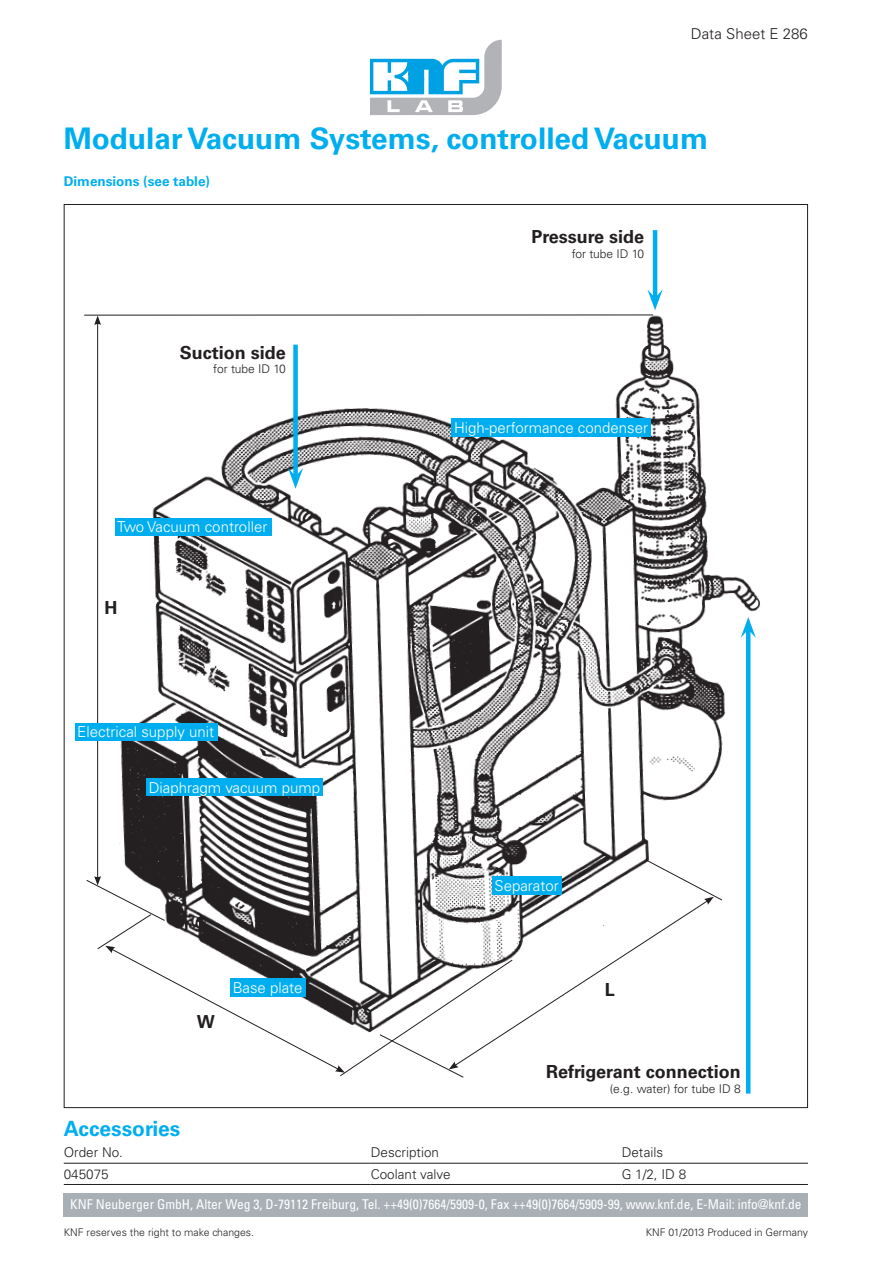
<style>
.page{position:relative;width:893px;height:1263px;background:#fff}
.page>*{position:absolute;margin:0;border:0;box-sizing:border-box;transform-origin:0 0}
.t1{font:700 29.7px "Univers LT Std";color:#00aeef}
.t2{font:700 21px "Univers LT Std";color:#00aeef}
.t3{font:700 18px "Univers LT Std";color:#231f20}
.t4{font:300 15px "Univers LT Std";color:#fff}
.t5{font:300 15px "Univers LT Std";color:#231f20}
.t6{font:condensed 13.5px "Univers LT Std";color:#fff}
.t7{font:300 13.5px "Univers LT Std";color:#231f20}
.t8{font:700 13.5px "Univers LT Std";color:#00aeef}
.t9{font:300 12px "Univers LT Std";color:#231f20}
.t10{font:300 10.5px "Univers LT Std";color:#231f20}
</style>
<div class="page">
<svg style="left:370px;top:40px;width:132px;height:75px"></svg>
<div style="left:64px;top:1194px;width:744px;height:23px;background:#a8b0b6"></div>
<img style="left:88px;top:287px;width:672px;height:779px">
<div style="left:147px;top:778px;width:176px;height:18px;background:#00aeef"></div>
<div style="left:115px;top:518px;width:156px;height:18px;background:#00aeef"></div>
<div style="left:452px;top:419px;width:199px;height:18px;background:#00aeef"></div>
<div style="left:176px;top:346px;width:110px;height:41px;background:#fff"></div>
<div style="left:520px;top:1065px;width:221px;height:35px;background:#fff"></div>
<div style="left:104px;top:601px;width:22px;height:16px;background:#fff"></div>
<div style="left:293px;top:345px;width:5px;height:131px;background:#00aeef"></div>
<svg style="left:288px;top:468px;width:15px;height:21px"></svg>
<hr style="left:653px;top:230px;width:4px;height:68px;background:#00aeef">
<svg style="left:647px;top:289px;width:16px;height:21px"></svg>
<hr style="left:746px;top:630px;width:4px;height:463px;background:#00aeef">
<svg style="left:741px;top:617px;width:15px;height:21px"></svg>
<hr style="left:97px;top:323px;width:1px;height:555px;background:#231f20">
<svg style="left:94px;top:316px;width:7px;height:9px"></svg>
<hr style="left:84px;top:315px;width:569px;height:1px;background:#231f20">
<svg style="left:86px;top:859px;width:637px;height:219px"></svg>
<div style="left:75px;top:723px;width:143px;height:18px;background:#00aeef"></div>
<hr style="left:64px;top:1163px;width:307px;height:1px;background:#231f20">
<hr style="left:371px;top:1163px;width:251px;height:1px;background:#231f20">
<hr style="left:622px;top:1163px;width:186px;height:1px;background:#231f20">
<hr style="left:64px;top:1184px;width:307px;height:1px;background:#231f20">
<hr style="left:371px;top:1184px;width:251px;height:1px;background:#231f20">
<hr style="left:622px;top:1184px;width:186px;height:1px;background:#231f20">
<p class="t5" style="left:691px;top:24px;width:118px">Data Sheet E 286</p>
<h1 class="t1" style="left:64px;top:121px;width:646px">Modular Vacuum Systems, controlled Vacuum</h1>
<p class="t8" style="left:64px;top:174px;width:148px">Dimensions (see table)</p>
<h3 class="t3" style="left:180px;top:342px;width:108px">Suction side</h3>
<p class="t9" style="left:213px;top:362px;width:74px">for tube ID 10</p>
<p class="t4" style="left:117px;top:518px;width:152px">Two Vacuum controller</p>
<h3 class="t3" style="left:104px;top:597px;width:14px">H</h3>
<p class="t4" style="left:77px;top:723px;width:138px">Electrical supply unit</p>
<p class="t4" style="left:149px;top:778px;width:173px">Diaphragm vacuum pump</p>
<h3 class="t3" style="left:197px;top:1011px;width:19px">W</h3>
<p class="t4" style="left:233px;top:978px;width:71px">Base plate</p>
<h3 class="t3" style="left:531px;top:226px;width:114px">Pressure side</h3>
<p class="t9" style="left:572px;top:246px;width:74px">for tube ID 10</p>
<p class="t4" style="left:454px;top:419px;width:195px">High-performance condenser</p>
<p class="t4" style="left:495px;top:877px;width:66px">Separator</p>
<h3 class="t3" style="left:605px;top:979px;width:12px">L</h3>
<h3 class="t3" style="left:546px;top:1061px;width:196px">Refrigerant connection</h3>
<p class="t9" style="left:610px;top:1081px;width:132px">(e.g. water) for tube ID 8</p>
<h2 class="t2" style="left:64px;top:1116px;width:118px">Accessories</h2>
<p class="t7" style="left:64px;top:1144px;width:61px">Order No.</p>
<p class="t7" style="left:371px;top:1144px;width:70px">Description</p>
<p class="t7" style="left:622px;top:1144px;width:43px">Details</p>
<p class="t7" style="left:64px;top:1166px;width:47px">045075</p>
<p class="t7" style="left:371px;top:1166px;width:81px">Coolant valve</p>
<p class="t7" style="left:622px;top:1166px;width:66px">G 1/2, ID 8</p>
<p class="t6" style="left:70px;top:1195px;width:733px">KNF Neuberger GmbH, Alter Weg 3, D-79112 Freiburg, Tel. ++49(0)7664/5909-0, Fax ++49(0)7664/5909-99, www.knf.de, E-Mail: info@knf.de</p>
<p class="t10" style="left:64px;top:1225px;width:192px">KNF reserves the right to make changes.</p>
<p class="t10" style="left:646px;top:1225px;width:164px">KNF 01/2013 Produced in Germany</p>
</div>
